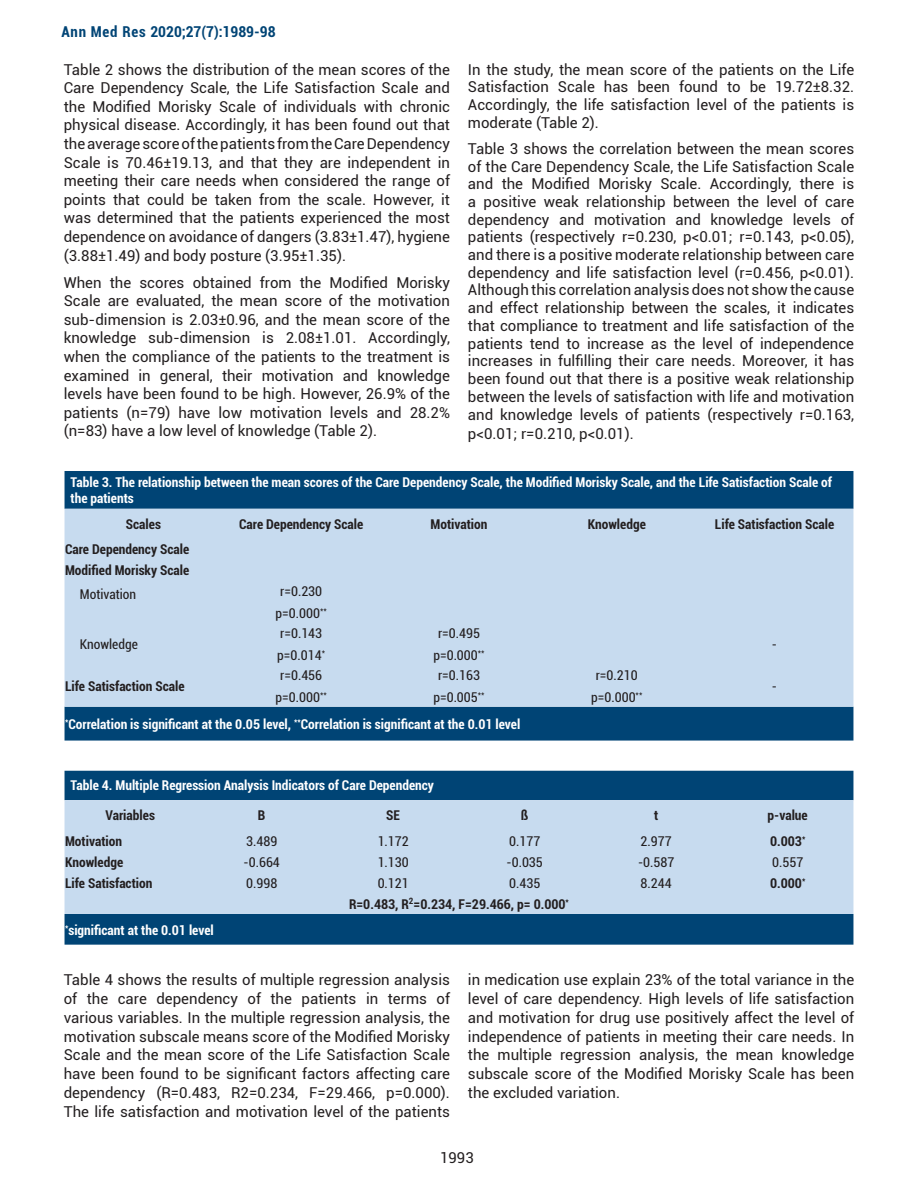
<style>
.page{position:relative;width:918px;height:1188px;background:#fff}
.page>*{position:absolute;margin:0;border:0;box-sizing:border-box;transform-origin:0 0}
.t1{font:15px/18.6px "Roboto";color:#231f20;text-align:justify}
.t2{font:700 condensed 15px "Roboto";color:#004475}
.t3{font:700 condensed 13.5px/16.2px "Roboto";color:#fff}
.t4{font:700 condensed 13.5px/21px "Roboto";color:#231f20}
.t5{font:condensed 13.5px/21.6px "Roboto";color:#231f20;text-align:center}
</style>
<div class="page">
<div style="left:65px;top:471px;width:788px;height:270px;background:#004475"></div>
<div style="left:65px;top:509px;width:788px;height:198px;background:#c7dbef"></div>
<div style="left:65px;top:771px;width:788px;height:174px;background:#004475"></div>
<div style="left:65px;top:800px;width:788px;height:114px;background:#c7dbef"></div>
<p class="t2" style="left:61px;top:21px;width:216px">Ann Med Res 2020;27(7):1989-98</p>
<p class="t1" style="left:64px;top:59px;width:388px">Table 2 shows the distribution of the mean scores of the Care Dependency Scale, the Life Satisfaction Scale and the Modified Morisky Scale of individuals with chronic physical disease. Accordingly, it has been found out that the average score of the patients from the Care Dependency Scale is 70.46±19.13, and that they are independent in meeting their care needs when considered the range of points that could be taken from the scale. However, it was determined that the patients experienced the most dependence on avoidance of dangers (3.83±1.47), hygiene (3.88±1.49) and body posture (3.95±1.35).</p>
<p class="t1" style="left:64px;top:272px;width:388px">When the scores obtained from the Modified Morisky Scale are evaluated, the mean score of the motivation sub-dimension is 2.03±0.96, and the mean score of the knowledge sub-dimension is 2.08±1.01. Accordingly, when the compliance of the patients to the treatment is examined in general, their motivation and knowledge levels have been found to be high. However, 26.9% of the patients (n=79) have low motivation levels and 28.2% (n=83) have a low level of knowledge (Table 2).</p>
<p class="t1" style="left:468px;top:60px;width:388px;line-height:17.7px">In the study, the mean score of the patients on the Life Satisfaction Scale has been found to be 19.72±8.32.<br>Accordingly, the life satisfaction level of the patients is moderate (Table 2).</p>
<p class="t1" style="left:468px;top:139px;width:388px;line-height:17.9px">Table 3 shows the correlation between the mean scores of the Care Dependency Scale, the Life Satisfaction Scale and the Modified Morisky Scale. Accordingly, there is a positive weak relationship between the level of care dependency and motivation and knowledge levels of patients (respectively r=0.230, p&lt;0.01; r=0.143, p&lt;0.05), and there is a positive moderate relationship between care dependency and life satisfaction level (r=0.456, p&lt;0.01).<br>Although this correlation analysis does not show the cause and effect relationship between the scales, it indicates that compliance to treatment and life satisfaction of the patients tend to increase as the level of independence increases in fulfilling their care needs. Moreover, it has been found out that there is a positive weak relationship between the levels of satisfaction with life and motivation and knowledge levels of patients (respectively r=0.163, p&lt;0.01; r=0.210, p&lt;0.01).</p>
<p class="t3" style="left:71px;top:473px;width:763px">Table 3. The relationship between the mean scores of the Care Dependency Scale, the Modified Morisky Scale, and the Life Satisfaction Scale of the patients</p>
<p class="t4" style="left:126px;top:513px;width:37px">Scales</p>
<p class="t4" style="left:239px;top:513px;width:126px">Care Dependency Scale</p>
<p class="t4" style="left:430px;top:513px;width:59px">Motivation</p>
<p class="t4" style="left:588px;top:513px;width:60px">Knowledge</p>
<p class="t4" style="left:715px;top:513px;width:121px">Life Satisfaction Scale</p>
<p class="t4" style="left:65px;top:538px;width:126px">Care Dependency Scale<br>Modified Morisky Scale</p>
<p class="t5" style="left:80px;top:583px;width:58px">Motivation</p>
<p class="t5" style="left:276px;top:580px;width:53px">r=0.230 p=0.000<sup>**</sup></p>
<p class="t5" style="left:80px;top:633px;width:59px">Knowledge</p>
<p class="t5" style="left:280px;top:622px;width:44px">r=0.143</p>
<p class="t5" style="left:438px;top:622px;width:44px">r=0.495</p>
<p class="t5" style="left:772px;top:633px;width:7px">-</p>
<p class="t5" style="left:277px;top:644px;width:49px">p=0.014<sup>*</sup></p>
<p class="t5" style="left:433px;top:644px;width:53px">p=0.000<sup>**</sup></p>
<p class="t5" style="left:280px;top:664px;width:44px">r=0.456</p>
<p class="t5" style="left:438px;top:664px;width:44px">r=0.163</p>
<p class="t5" style="left:596px;top:664px;width:44px">r=0.210</p>
<p class="t4" style="left:65px;top:675px;width:121px">Life Satisfaction Scale</p>
<p class="t5" style="left:276px;top:686px;width:53px">p=0.000<sup>**</sup></p>
<p class="t5" style="left:433px;top:686px;width:53px">p=0.005<sup>**</sup></p>
<p class="t5" style="left:591px;top:686px;width:53px">p=0.000<sup>**</sup></p>
<p class="t3" style="left:65px;top:716px;width:457px"><sup>*</sup>Correlation is significant at the 0.05 level, <sup>**</sup>Correlation is significant at the 0.01 level</p>
<p class="t5" style="left:772px;top:675px;width:7px">-</p>
<p class="t3" style="left:71px;top:777px;width:365px">Table 4. Multiple Regression Analysis Indicators of Care Dependency</p>
<p class="t4" style="left:106px;top:804px;width:51px">Variables</p>
<p class="t4" style="left:258px;top:804px;width:9px">B</p>
<p class="t4" style="left:386px;top:804px;width:15px">SE</p>
<p class="t4" style="left:521px;top:804px;width:9px">ß</p>
<p class="t4" style="left:654px;top:804px;width:6px">t</p>
<p class="t4" style="left:768px;top:804px;width:42px">p-value</p>
<p class="t4" style="left:65px;top:830px;width:59px">Motivation</p>
<p class="t5" style="left:246px;top:829px;width:33px">3.489</p>
<p class="t5" style="left:378px;top:829px;width:33px">1.172</p>
<p class="t5" style="left:509px;top:829px;width:33px">0.177</p>
<p class="t5" style="left:641px;top:829px;width:33px">2.977</p>
<p class="t4" style="left:770px;top:830px;width:37px">0.003<sup>*</sup></p>
<p class="t4" style="left:65px;top:851px;width:60px">Knowledge</p>
<p class="t5" style="left:244px;top:850px;width:38px">-0.664</p>
<p class="t5" style="left:378px;top:850px;width:33px">1.130</p>
<p class="t5" style="left:507px;top:850px;width:38px">-0.035</p>
<p class="t5" style="left:638px;top:850px;width:38px">-0.587</p>
<p class="t5" style="left:772px;top:850px;width:33px">0.557</p>
<p class="t4" style="left:65px;top:872px;width:89px">Life Satisfaction</p>
<p class="t5" style="left:246px;top:871px;width:33px">0.998</p>
<p class="t5" style="left:378px;top:871px;width:33px">0.121</p>
<p class="t5" style="left:509px;top:871px;width:33px">0.435</p>
<p class="t5" style="left:641px;top:871px;width:33px">8.244</p>
<p class="t4" style="left:770px;top:872px;width:37px">0.000<sup>*</sup></p>
<p class="t4" style="left:349px;top:893px;width:221px">R=0.483, R<sup>2</sup>=0.234, F=29.466, p= 0.000<sup>*</sup></p>
<p class="t3" style="left:65px;top:922px;width:150px"><sup>*</sup>significant at the 0.01 level</p>
<p class="t1" style="left:64px;top:970px;width:388px">Table 4 shows the results of multiple regression analysis of the care dependency of the patients in terms of various variables. In the multiple regression analysis, the motivation subscale means score of the Modified Morisky Scale and the mean score of the Life Satisfaction Scale have been found to be significant factors affecting care dependency (R=0.483, R2=0.234, F=29.466, p=0.000).<br>The life satisfaction and motivation level of the patients</p>
<p class="t1" style="left:468px;top:970px;width:388px">in medication use explain 23% of the total variance in the level of care dependency. High levels of life satisfaction and motivation for drug use positively affect the level of independence of patients in meeting their care needs. In the multiple regression analysis, the mean knowledge subscale score of the Modified Morisky Scale has been the excluded variation.</p>
<p class="t1" style="left:440px;top:1148px;width:35px">1993</p>
</div>
